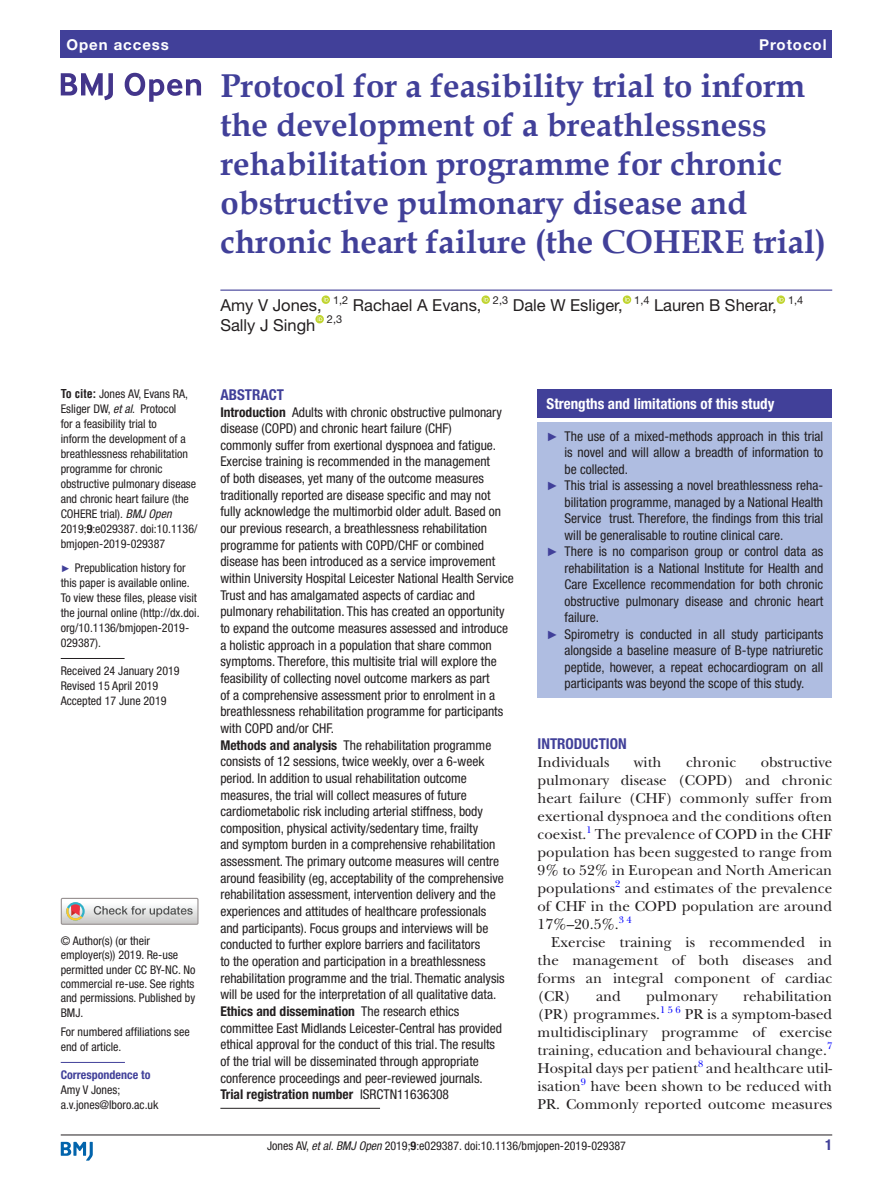
<style>
.page{position:relative;width:893px;height:1191px;background:#fff}
.page>*{position:absolute;margin:0;border:0;box-sizing:border-box;transform-origin:0 0}
.t1{font:700 33px/39px "Book Antiqua";color:#414099}
.t2{font:16.5px "Helvetica Neue LT Std";color:#231f20}
.t3{font:15px/18px "New Baskerville";color:#231f20;text-align:justify}
.t4{font:700 condensed 15px "Helvetica Neue LT Std";color:#fff}
.t5{font:700 condensed 15px "Helvetica Neue LT Std";color:#414099}
.t6{font:700 15px "Helvetica Neue LT Std";letter-spacing:.065em;color:#fff}
.t7{font:condensed 13.5px/16.6px "Helvetica Neue LT Std";color:#231f20}
.t8{font:condensed 12px/15px "Helvetica Neue LT Std";color:#231f20}
.t9{font:700 condensed 12px "Helvetica Neue LT Std";color:#414099}
.t10{font:10.95px "Helvetica Neue LT Std";color:#231f20}
.t11{font:9.9px "New Baskerville";color:#00f}
.s1{font-family:"Helvetica LT Std";font-weight:700}
.s2{font-style:italic}
.s3{font-weight:700}
.s4{font-family:"Arial";font-stretch:normal;font-size:9.75px;color:#414099}
.s5{font-family:"Arial";font-stretch:normal;font-size:12px;color:#414099}
</style>
<div class="page">
<hr style="left:61px;top:1134px;width:771px;height:1px;background:#231f20">
<svg style="left:61px;top:1141px;width:32px;height:19px"></svg>
<div style="left:61px;top:31px;width:771px;height:27px;background:#414099"></div>
<hr style="left:220px;top:289px;width:612px;height:2px;background:#414099">
<svg style="left:322px;top:295px;width:8px;height:9px"></svg>
<svg style="left:481px;top:295px;width:9px;height:9px"></svg>
<svg style="left:623px;top:295px;width:8px;height:9px"></svg>
<svg style="left:777px;top:295px;width:8px;height:9px"></svg>
<svg style="left:315px;top:315px;width:9px;height:8px"></svg>
<hr style="left:61px;top:658px;width:64px;height:1px;background:#231f20">
<hr style="left:61px;top:1062px;width:64px;height:1px;background:#414099">
<svg style="left:61px;top:73px;width:52px;height:27px"></svg>
<svg style="left:125px;top:73px;width:76px;height:29px"></svg>
<div style="left:61px;top:897px;width:138px;height:27px;border:1px solid #969090"></div>
<svg style="left:61px;top:898px;width:137px;height:26px"></svg>
<hr style="left:220px;top:1108px;width:160px;height:1px;background:#231f20">
<div style="left:538px;top:389px;width:294px;height:29px;background:#414099"></div>
<div style="left:538px;top:422px;width:294px;height:275px;background:#afbde1"></div>
<p class="t6" style="left:66px;top:35px;width:104px">Open access</p>
<p class="t6" style="left:759px;top:35px;width:69px">Protocol</p>
<h1 class="t1" style="left:220px;top:66px;width:607px">Protocol for a feasibility trial to inform the development of a breathlessness rehabilitation programme for chronic obstructive pulmonary disease and chronic heart failure (the COHERE trial)</h1>
<p class="t2" style="left:220px;top:296px;width:103px">Amy V Jones,</p>
<p class="t10" style="left:333px;top:293px;width:17px">1,2</p>
<p class="t2" style="left:353px;top:296px;width:130px">Rachael A Evans,</p>
<p class="t10" style="left:493px;top:293px;width:17px">2,3</p>
<p class="t2" style="left:513px;top:296px;width:112px">Dale W Esliger,</p>
<p class="t10" style="left:634px;top:293px;width:17px">1,4</p>
<p class="t2" style="left:654px;top:296px;width:124px">Lauren B Sherar,</p>
<p class="t10" style="left:788px;top:293px;width:17px">1,4</p>
<p class="t2" style="left:220px;top:315px;width:97px">Sally J Singh</p>
<p class="t10" style="left:327px;top:313px;width:17px">2,3</p>
<p class="t8" style="left:61px;top:386px;width:138px"><span class="s1">To cite:</span> Jones AV, Evans RA,<br>Esliger DW, <span class="s2">et al</span>. Protocol<br>for a feasibility trial to<br>inform the development of a breathlessness rehabilitation programme for chronic obstructive pulmonary disease and chronic heart failure (the<br>COHERE trial). <span class="s2">BMJ Open<br></span>2019;<span class="s3">9</span>:e029387. doi:10.1136/ bmjopen-2019-029387</p>
<p class="t8" style="left:61px;top:560px;width:140px"><span class="s4">►</span> Prepublication history for this paper is available online.<br>To view these files, please visit the journal online (http://dx.doi. org/10.1136/bmjopen-2019-<br>029387).</p>
<p class="t8" style="left:61px;top:663px;width:120px">Received 24 January 2019<br>Revised 15 April 2019<br>Accepted 17 June 2019</p>
<p class="t8" style="left:61px;top:933px;width:136px;line-height:14.4px">© Author(s) (or their employer(s)) 2019. Re-use permitted under CC BY-NC. No commercial re-use. See rights and permissions. Published by<br>BMJ.</p>
<p class="t8" style="left:61px;top:1024px;width:130px">For numbered affiliations see end of article.</p>
<p class="t9" style="left:61px;top:1067px;width:91px">Correspondence to</p>
<p class="t8" style="left:61px;top:1082px;width:99px">Amy V Jones; a.v.jones@lboro.ac.uk</p>
<p class="t5" style="left:220px;top:385px;width:65px">Abstract</p>
<p class="t7" style="left:220px;top:403px;width:295px"><span class="s3">Introduction</span> Adults with chronic obstructive pulmonary disease (COPD) and chronic heart failure (CHF)<br>commonly suffer from exertional dyspnoea and fatigue.<br>Exercise training is recommended in the management<br>of both diseases, yet many of the outcome measures traditionally reported are disease specific and may not fully acknowledge the multimorbid older adult. Based on our previous research, a breathlessness rehabilitation programme for patients with COPD/CHF or combined disease has been introduced as a service improvement within University Hospital Leicester National Health Service Trust and has amalgamated aspects of cardiac and pulmonary rehabilitation. This has created an opportunity to expand the outcome measures assessed and introduce a holistic approach in a population that share common symptoms. Therefore, this multisite trial will explore the feasibility of collecting novel outcome markers as part<br>of a comprehensive assessment prior to enrolment in a breathlessness rehabilitation programme for participants with COPD and/or CHF.<br><span class="s3">Methods and analysis</span> The rehabilitation programme consists of 12 sessions, twice weekly, over a 6-week period. In addition to usual rehabilitation outcome measures, the trial will collect measures of future cardiometabolic risk including arterial stiffness, body composition, physical activity/sedentary time, frailty<br>and symptom burden in a comprehensive rehabilitation assessment. The primary outcome measures will centre around feasibility (eg, acceptability of the comprehensive rehabilitation assessment, intervention delivery and the experiences and attitudes of healthcare professionals<br>and participants). Focus groups and interviews will be conducted to further explore barriers and facilitators<br>to the operation and participation in a breathlessness rehabilitation programme and the trial. Thematic analysis will be used for the interpretation of all qualitative data.<br><span class="s3">Ethics and dissemination</span> The research ethics committee East Midlands Leicester-Central has provided ethical approval for the conduct of this trial. The results<br>of the trial will be disseminated through appropriate conference proceedings and peer-reviewed journals.<br><span class="s3">Trial registration number</span> ISRCTN11636308</p>
<p class="t4" style="left:547px;top:394px;width:229px">Strengths and limitations of this study</p>
<p class="t7" style="left:547px;top:427px;width:278px"><span class="s5">►</span> The use of a mixed-methods approach in this trial</p>
<p class="t7" style="left:565px;top:444px;width:260px">is novel and will allow a breadth of information to</p>
<p class="t7" style="left:565px;top:460px;width:65px">be collected.</p>
<p class="t7" style="left:547px;top:477px;width:278px"><span class="s5">►</span> This trial is assessing a novel breathlessness reha-</p>
<p class="t7" style="left:565px;top:493px;width:260px">bilitation programme, managed by a National Health</p>
<p class="t7" style="left:565px;top:510px;width:260px">Service trust. Therefore, the findings from this trial</p>
<p class="t7" style="left:565px;top:526px;width:220px">will be generalisable to routine clinical care.</p>
<p class="t7" style="left:547px;top:543px;width:278px"><span class="s5">►</span> There is no comparison group or control data as</p>
<p class="t7" style="left:565px;top:559px;width:260px">rehabilitation is a National Institute for Health and</p>
<p class="t7" style="left:565px;top:576px;width:260px">Care Excellence recommendation for both chronic</p>
<p class="t7" style="left:565px;top:592px;width:260px">obstructive pulmonary disease and chronic heart</p>
<p class="t7" style="left:565px;top:609px;width:36px">failure.</p>
<p class="t7" style="left:547px;top:625px;width:278px"><span class="s5">►</span> Spirometry is conducted in all study participants</p>
<p class="t7" style="left:565px;top:642px;width:260px">alongside a baseline measure of B-type natriuretic</p>
<p class="t7" style="left:565px;top:658px;width:260px">peptide, however, a repeat echocardiogram on all</p>
<p class="t7" style="left:565px;top:675px;width:241px">participants was beyond the scope of this study.</p>
<p class="t5" style="left:538px;top:735px;width:91px">Introduction</p>
<p class="t3" style="left:538px;top:753px;width:73px">Individuals</p>
<p class="t3" style="left:634px;top:753px;width:29px">with</p>
<p class="t3" style="left:686px;top:753px;width:52px">chronic</p>
<p class="t3" style="left:538px;top:753px;width:296px;text-indent:223px">obstructive pulmonary disease (COPD) and chronic heart failure (CHF) commonly suffer from exertional dyspnoea and the conditions often coexist.</p>
<p class="t11" style="left:586px;top:823px;width:7px">1</p>
<p class="t3" style="left:538px;top:825px;width:296px;text-indent:57px">The prevalence of COPD in the CHF population has been suggested to range from 9% to 52% in European and North American populations</p>
<p class="t11" style="left:615px;top:877px;width:7px">2</p>
<p class="t3" style="left:538px;top:879px;width:296px;text-indent:87px">and estimates of the prevalence of CHF in the COPD population are around 17%–20.5%.</p>
<p class="t11" style="left:619px;top:913px;width:14px">3 4</p>
<p class="t3" style="left:538px;top:933px;width:296px;text-indent:14px">Exercise training is recommended in the management of both diseases and forms an integral component of cardiac (CR)</p>
<p class="t3" style="left:538px;top:987px;width:296px;text-indent:206px">rehabilitation (PR) programmes.<sup>1</sup> <sup>5</sup> <sup>6</sup> PR is a symptom-based multidisciplinary programme of exercise training, education and behavioural change.</p>
<p class="t3" style="left:596px;top:987px;width:26px">and</p>
<p class="t3" style="left:646px;top:987px;width:73px">pulmonary</p>
<p class="t11" style="left:827px;top:1039px;width:7px">7</p>
<p class="t3" style="left:538px;top:1059px;width:162px">Hospital days per patient</p>
<p class="t11" style="left:698px;top:1057px;width:7px">8</p>
<p class="t3" style="left:706px;top:1059px;width:127px">and healthcare util-</p>
<p class="t3" style="left:538px;top:1077px;width:45px">isation</p>
<p class="t11" style="left:581px;top:1075px;width:7px">9</p>
<p class="t3" style="left:538px;top:1077px;width:296px;text-align:right">have been shown to be reduced with<br>PR. Commonly reported outcome measures</p>
<p class="t8" style="left:267px;top:1137px;width:360px">Jones AV, <span class="s2">et al</span>. <span class="s2">BMJ Open</span> 2019;<span class="s3">9</span>:e029387. doi:10.1136/bmjopen-2019-029387</p>
<p class="t5" style="left:825px;top:1135px;width:9px">1</p>
</div>
